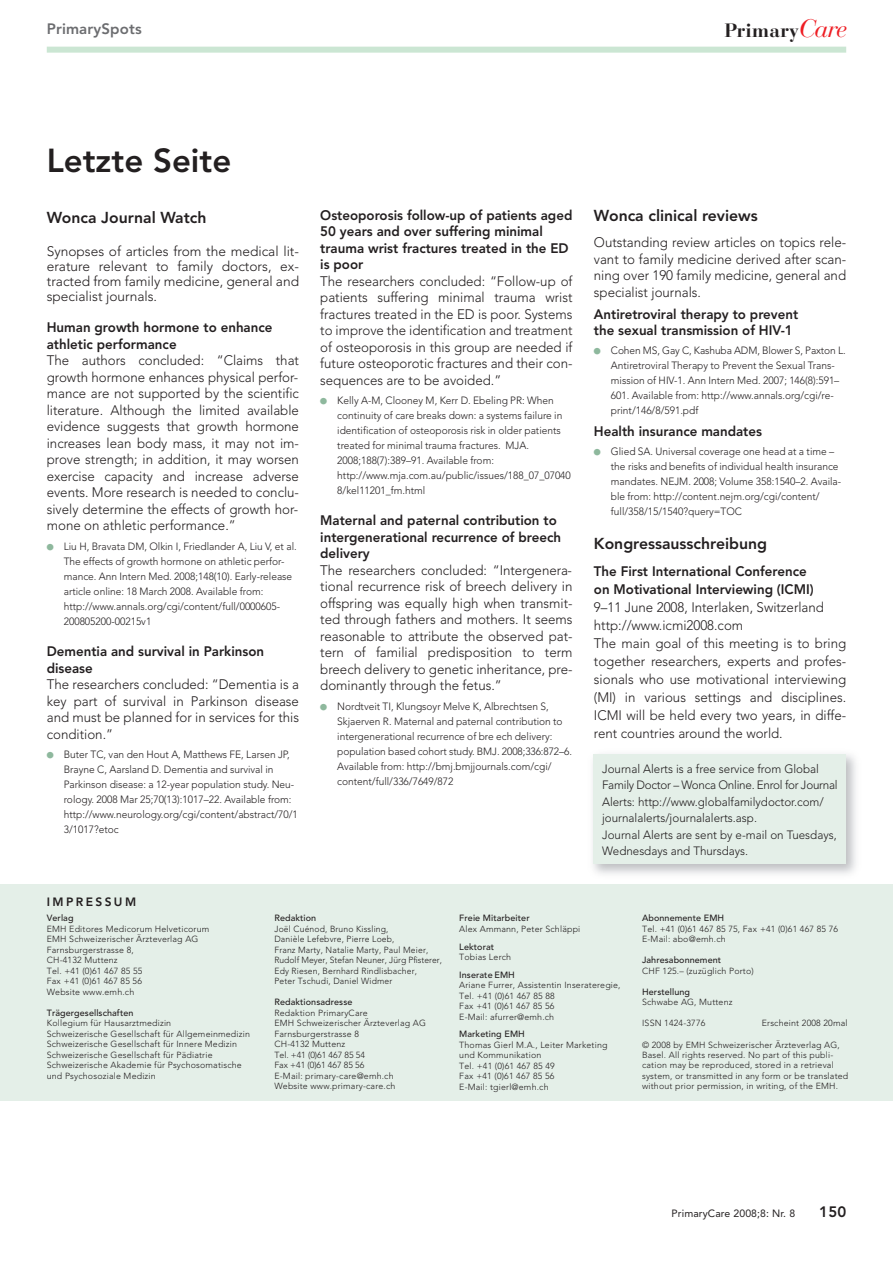
<style>
.page{position:relative;width:893px;height:1263px;background:#fff}
.page>*{position:absolute;margin:0;border:0;box-sizing:border-box;transform-origin:0 0}
.t1{font:800 33px "Avenir";color:#231f20}
.t2{font:700 19.2px "Bauer Bodoni";letter-spacing:.01em;color:#231f20}
.t3{font:800 15.75px "Avenir";color:#231f20}
.t4{font:800 15px "Avenir";letter-spacing:.01em;color:#6c6d70}
.t5{font:800 15px "Avenir";color:#231f20}
.t6{font:300 13.65px/16.5px "Avenir";color:#231f20;text-align:justify}
.t7{font:800 13.65px/16.5px "Avenir";color:#231f20}
.t8{font:300 12px/16.5px "Avenir";color:#231f20}
.t9{font:800 12px "Avenir";letter-spacing:.2em;color:#231f20}
.t10{font:300 10.5px/15px "Avenir";color:#231f20}
.t11{font:10.5px "Avenir";letter-spacing:.01em;color:#231f20}
.t12{font:500 9px "Avenir";letter-spacing:.01em;color:#231f20}
.t13{font:300 8.85px/10.5px "Avenir";letter-spacing:.02em;color:#231f20}
.s1{font-weight:400;font-style:italic;font-size:25.2px;color:#ee1d23}
.s2{font-family:"European Pi One";font-weight:400;font-size:8.25px;color:#8eb89d}
</style>
<div class="page">
<div style="left:47px;top:47px;width:799px;height:6px;background:#cbe6d3"></div>
<div style="left:0;top:884px;width:893px;height:216px;background:#e4efe8"></div>
<div style="left:594px;top:753px;width:252px;height:110px;background:#e4efe8"></div>
<p class="t4" style="left:47px;top:23px;width:96px">PrimarySpots</p>
<h2 class="t2" style="left:725px;top:19px;width:124px">Primary<span class="s1">Care</span></h2>
<h1 class="t1" style="left:47px;top:147px;width:186px">Letzte Seite</h1>
<p class="t3" style="left:47px;top:211px;width:161px">Wonca Journal Watch</p>
<p class="t6" style="left:47px;top:245px;width:254px;line-height:15px">Synopses of articles from the medical lit&shy;erature relevant to family doctors, ex&shy;tracted from family medicine, general and specialist journals.</p>
<p class="t7" style="left:47px;top:320px;width:227px">Human growth hormone to enhance athletic performance</p>
<p class="t6" style="left:47px;top:353px;width:254px">The authors concluded: “Claims that growth hormone enhances physical perfor&shy;mance are not supported by the scientific literature. Although the limited available evidence suggests that growth hormone increases lean body mass, it may not im&shy;prove strength; in addition, it may worsen exercise capacity and increase adverse events. More research is needed to conclu&shy;sively determine the effects of growth hor&shy;mone on athletic performance.”</p>
<p class="t10" style="left:64px;top:539px;width:234px;text-indent:-17px"><span class="s2">-</span> Liu H, Bravata DM, Olkin I, Friedlander A, Liu V, et al.<br>The effects of growth hormone on athletic perfor&shy;mance. Ann Intern Med. 2008;148(10). Early-release article online: 18 March 2008. Available from: http://www.annals.org/cgi/content/full/0000605- 200805200-00215v1</p>
<p class="t7" style="left:47px;top:644px;width:219px">Dementia and survival in Parkinson disease</p>
<p class="t6" style="left:47px;top:677px;width:254px">The researchers concluded: “Dementia is a key part of survival in Parkinson disease and must be planned for in services for this condition.”</p>
<p class="t10" style="left:64px;top:748px;width:236px;text-indent:-17px"><span class="s2">-</span> Buter TC, van den Hout A, Matthews FE, Larsen JP, Brayne C, Aarsland D. Dementia and survival in Parkinson disease: a 12-year population study. Neu&shy;rology. 2008 Mar 25;70(13):1017–22. Available from: http://www.neurology.org/cgi/content/abstract/70/1<br>3/1017?etoc</p>
<p class="t9" style="left:47px;top:897px;width:91px">IMPRESSUM</p>
<p class="t7" style="left:320px;top:208px;width:254px">Osteoporosis follow-up of patients aged<br>50 years and over suffering minimal trauma wrist fractures treated in the ED is poor</p>
<p class="t6" style="left:320px;top:274px;width:254px">The researchers concluded: “Follow-up of patients suffering minimal trauma wrist fractures treated in the ED is poor. Systems to improve the identification and treatment of osteoporosis in this group are needed if future osteoporotic fractures and their con&shy;sequences are to be avoided.”</p>
<p class="t10" style="left:337px;top:394px;width:235px;text-indent:-17px"><span class="s2">-</span> Kelly A-M, Clooney M, Kerr D. Ebeling PR: When continuity of care breaks down: a systems failure in identification of osteoporosis risk in older patients treated for minimal trauma fractures. MJA.<br>2008;188(7):389–91. Available from: http://www.mja.com.au/public/issues/188_07_07040<br>8/kel11201_fm.html</p>
<p class="t7" style="left:320px;top:514px;width:242px">Maternal and paternal contribution to intergenerational recurrence of breech delivery</p>
<p class="t6" style="left:320px;top:563px;width:254px">The researchers concluded: “Intergenera&shy;tional recurrence risk of breech delivery in offspring was equally high when transmit&shy;ted through fathers and mothers. It seems reasonable to attribute the observed pat&shy;tern of familial predisposition to term breech delivery to genetic inheritance, pre&shy;dominantly through the fetus.”</p>
<p class="t10" style="left:337px;top:699px;width:236px;text-indent:-17px"><span class="s2">-</span> Nordtveit TI, Klungsoyr Melve K, Albrechtsen S, Skjaerven R. Maternal and paternal contribution to intergenerational recurrence of bre ech delivery: population based cohort study. BMJ. 2008;336:872–6.<br>Available from: http://bmj.bmjjournals.com/cgi/ content/full/336/7649/872</p>
<p class="t3" style="left:594px;top:209px;width:165px">Wonca clinical reviews</p>
<p class="t6" style="left:594px;top:235px;width:254px">Outstanding review articles on topics rele&shy;vant to family medicine derived after scan&shy;ning over 190 family medicine, general and specialist journals.</p>
<p class="t7" style="left:594px;top:307px;width:206px">Antiretroviral therapy to prevent the sexual transmission of HIV-1</p>
<p class="t10" style="left:611px;top:344px;width:236px;text-indent:-17px"><span class="s2">-</span> Cohen MS, Gay C, Kashuba ADM, Blower S, Paxton L.<br>Antiretroviral Therapy to Prevent the Sexual Trans&shy;mission of HIV-1. Ann Intern Med. 2007; 146(8):591– 601. Available from: http://www.annals.org/cgi/re&shy;print/146/8/591.pdf</p>
<p class="t7" style="left:594px;top:424px;width:170px">Health insurance mandates</p>
<p class="t10" style="left:611px;top:445px;width:232px;text-indent:-17px"><span class="s2">-</span> Glied SA. Universal coverage one head at a time – the risks and benefits of individual health insurance mandates. NEJM. 2008; Volume 358:1540–2. Availa&shy;ble from: http://content.nejm.org/cgi/content/ full/358/15/1540?query=TOC</p>
<p class="t3" style="left:594px;top:537px;width:175px">Kongressausschreibung</p>
<p class="t7" style="left:594px;top:563px;width:221px;line-height:18.1px">The First International Conference on Motivational Interviewing (ICMI)</p>
<p class="t6" style="left:594px;top:599px;width:254px;line-height:18.1px;text-align:left">9–11 June 2008, Interlaken, Switzerland http://www.icmi2008.com<br>The main goal of this meeting is to bring together researchers, experts and profes&shy;sionals who use motivational interviewing (MI) in various settings and disciplines.<br>ICMI will be held every two years, in diffe&shy;rent countries around the world.</p>
<p class="t8" style="left:602px;top:761px;width:237px">Journal Alerts is a free service from Global Family Doctor – Wonca Online. Enrol for Journal Alerts: http://www.globalfamilydoctor.com/ journalalerts/journalalerts.asp.<br>Journal Alerts are sent by e-mail on Tuesdays, Wednesdays and Thursdays.</p>
<p class="t12" style="left:47px;top:915px;width:28px">Verlag</p>
<p class="t13" style="left:47px;top:924px;width:164px">EMH Editores Medicorum Helveticorum<br>EMH Schweizerischer Ärzteverlag AG<br>Farnsburgerstrasse 8,<br>CH-4132 Muttenz<br>Tel. +41 (0)61 467 85 55<br>Fax +41 (0)61 467 85 56<br>Website www.emh.ch</p>
<p class="t12" style="left:47px;top:1009px;width:88px">Trägergesellschaften</p>
<p class="t13" style="left:47px;top:1019px;width:205px">Kollegium für Hausarztmedizin<br>Schweizerische Gesellschaft für Allgemeinmedizin Schweizerische Gesellschaft für Innere Medizin Schweizerische Gesellschaft für Pädiatrie Schweizerische Akademie für Psychosomatische und Psychosoziale Medizin</p>
<p class="t12" style="left:274px;top:915px;width:43px">Redaktion</p>
<p class="t13" style="left:274px;top:924px;width:169px">Joël Cuénod, Bruno Kissling,<br>Danièle Lefebvre, Pierre Loeb,<br>Franz Marty, Natalie Marty, Paul Meier, Rudolf Meyer, Stefan Neuner, Jürg Pfisterer, Edy Riesen, Bernhard Rindlisbacher,<br>Peter Tschudi, Daniel Widmer</p>
<p class="t12" style="left:274px;top:999px;width:80px">Redaktionsadresse</p>
<p class="t13" style="left:274px;top:1008px;width:153px">Redaktion PrimaryCare<br>EMH Schweizerischer Ärzteverlag AG<br>Farnsburgerstrasse 8<br>CH-4132 Muttenz<br>Tel. +41 (0)61 467 85 54<br>Fax +41 (0)61 467 85 56<br>E-Mail: primary-care@emh.ch<br>Website www.primary-care.ch</p>
<p class="t12" style="left:459px;top:915px;width:72px">Freie Mitarbeiter</p>
<p class="t13" style="left:459px;top:924px;width:123px">Alex Ammann, Peter Schläppi</p>
<p class="t12" style="left:459px;top:943px;width:36px">Lektorat</p>
<p class="t13" style="left:459px;top:952px;width:53px">Tobias Lerch</p>
<p class="t12" style="left:459px;top:971px;width:57px">Inserate EMH</p>
<p class="t13" style="left:459px;top:980px;width:163px">Ariane Furrer, Assistentin Inserateregie,<br>Tel. +41 (0)61 467 85 88<br>Fax +41 (0)61 467 85 56<br>E-Mail: afurrer@emh.ch</p>
<p class="t12" style="left:459px;top:1030px;width:67px">Marketing EMH</p>
<p class="t13" style="left:459px;top:1040px;width:150px">Thomas Gierl M.A., Leiter Marketing und Kommunikation<br>Tel. +41 (0)61 467 85 49<br>Fax +41 (0)61 467 85 56<br>E-Mail: tgierl@emh.ch</p>
<p class="t12" style="left:642px;top:915px;width:84px">Abonnemente EMH</p>
<p class="t13" style="left:642px;top:924px;width:198px">Tel. +41 (0)61 467 85 75, Fax +41 (0)61 467 85 76<br>E-Mail: abo@emh.ch</p>
<p class="t12" style="left:642px;top:957px;width:81px">Jahresabonnement</p>
<p class="t13" style="left:642px;top:966px;width:113px">CHF 125.– (zuzüglich Porto)</p>
<p class="t12" style="left:642px;top:988px;width:49px">Herstellung</p>
<p class="t13" style="left:642px;top:998px;width:92px">Schwabe AG, Muttenz</p>
<p class="t13" style="left:642px;top:1019px;width:65px">ISSN 1424-3776</p>
<p class="t13" style="left:762px;top:1019px;width:87px">Erscheint 2008 20mal</p>
<p class="t13" style="left:642px;top:1040px;width:208px">© 2008 by EMH Schweizerischer Ärzteverlag AG, Basel. All rights reserved. No part of this publi&shy;cation may be reproduced, stored in a retrieval system, or transmitted in any form or be translated without prior permission, in writ ing, of the EMH.</p>
<p class="t11" style="left:672px;top:1209px;width:125px">PrimaryCare 2008;8: Nr. 8</p>
<p class="t5" style="left:819px;top:1206px;width:28px">150</p>
</div>
